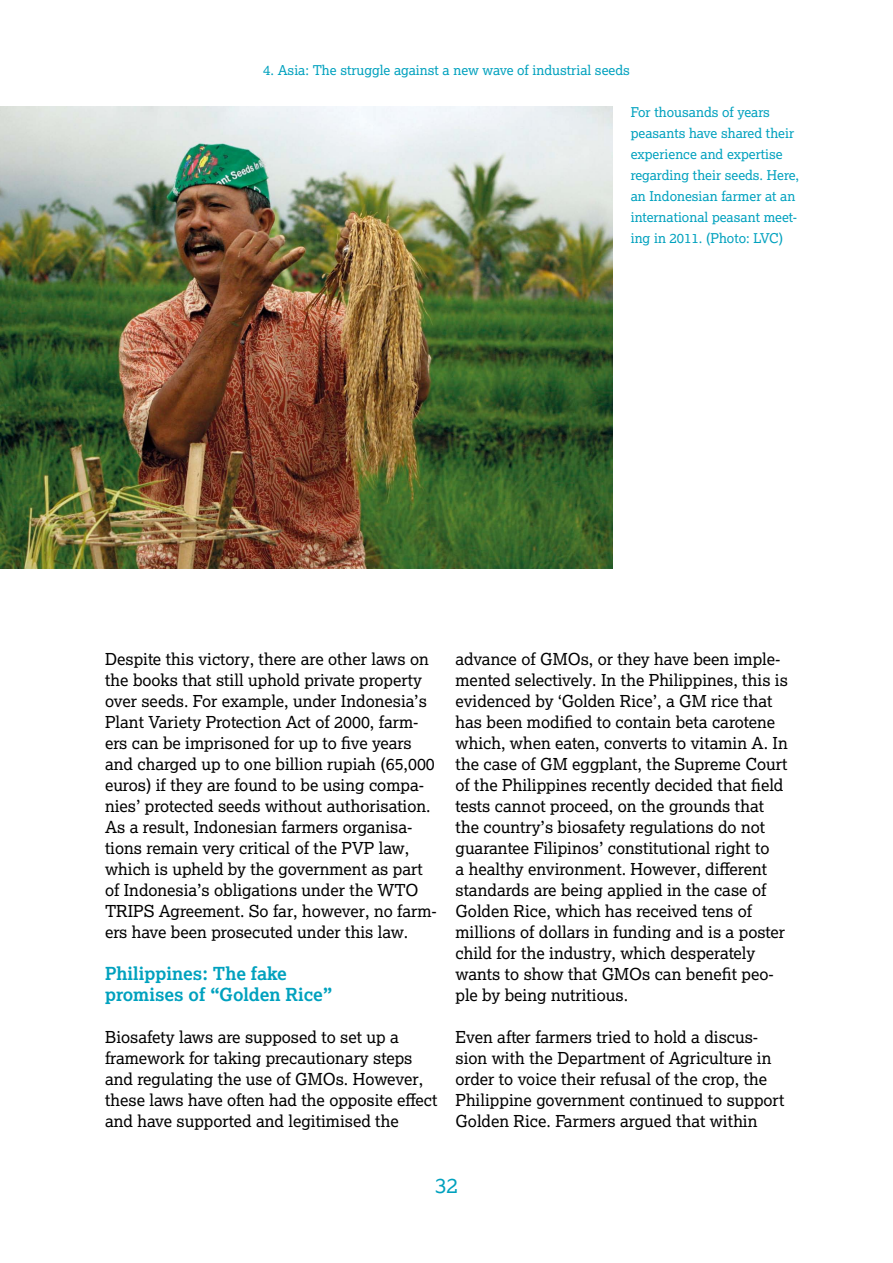
<style>
.page{position:relative;width:893px;height:1263px;background:#fff}
.page>*{position:absolute;margin:0;border:0;box-sizing:border-box;transform-origin:0 0}
.t1{font:21px "Lexia Trial";color:#00a1be}
.Subtítulo_1{font:700 18px/21px "Lexia Trial";color:#00a1be}
.t2{font:16.5px/21px "Lexia Trial";color:#000}
.Photo_caption{font:13.5px/21px "Lexia Trial";color:#00a1be}
</style>
<div class="page">
<img style="left:0;top:106px;width:613px;height:462px">
<p class="Photo_caption" style="left:263px;top:59px;width:368px">4. Asia: The struggle against a new wave of industrial seeds</p>
<p class="Photo_caption" style="left:631px;top:101px;width:170px">For thousands of years peasants have shared their experience and expertise regarding their seeds. Here, an Indonesian farmer at an international peasant meet&shy;ing in 2011. (Photo: LVC)</p>
<p class="t2" style="left:105px;top:648px;width:333px">Despite this victory, there are other laws on the books that still uphold private property over seeds. For example, under Indonesia’s Plant Variety Protection Act of 2000, farm&shy;ers can be imprisoned for up to five years and charged up to one billion rupiah (65,000 euros) if they are found to be using compa&shy;nies’ protected seeds without authorisation.<br>As a result, Indonesian farmers organisa&shy;tions remain very critical of the PVP law, which is upheld by the government as part of Indonesia’s obligations under the WTO TRIPS Agreement. So far, however, no farm&shy;ers have been prosecuted under this law.</p>
<p class="Subtítulo_1" style="left:105px;top:962px;width:229px">Philippines: The fake promises of “Golden Rice”</p>
<p class="t2" style="left:105px;top:1026px;width:334px">Biosafety laws are supposed to set up a framework for taking precautionary steps and regulating the use of GMOs. However, these laws have often had the opposite effect and have supported and legitimised the</p>
<p class="t2" style="left:455px;top:648px;width:334px">advance of GMOs, or they have been imple&shy;mented selectively. In the Philippines, this is evidenced by ‘Golden Rice’, a GM rice that has been modified to contain beta carotene which, when eaten, converts to vitamin A. In the case of GM eggplant, the Supreme Court of the Philippines recently decided that field tests cannot proceed, on the grounds that the country’s biosafety regulations do not guarantee Filipinos’ constitutional right to<br>a healthy environment. However, different standards are being applied in the case of Golden Rice, which has received tens of millions of dollars in funding and is a poster child for the industry, which desperately wants to show that GMOs can benefit peo&shy;ple by being nutritious.</p>
<p class="t2" style="left:455px;top:1026px;width:330px">Even after farmers tried to hold a discus&shy;sion with the Department of Agriculture in order to voice their refusal of the crop, the Philippine government continued to support Golden Rice. Farmers argued that within</p>
<p class="t1" style="left:435px;top:1172px;width:24px">32</p>
</div>
